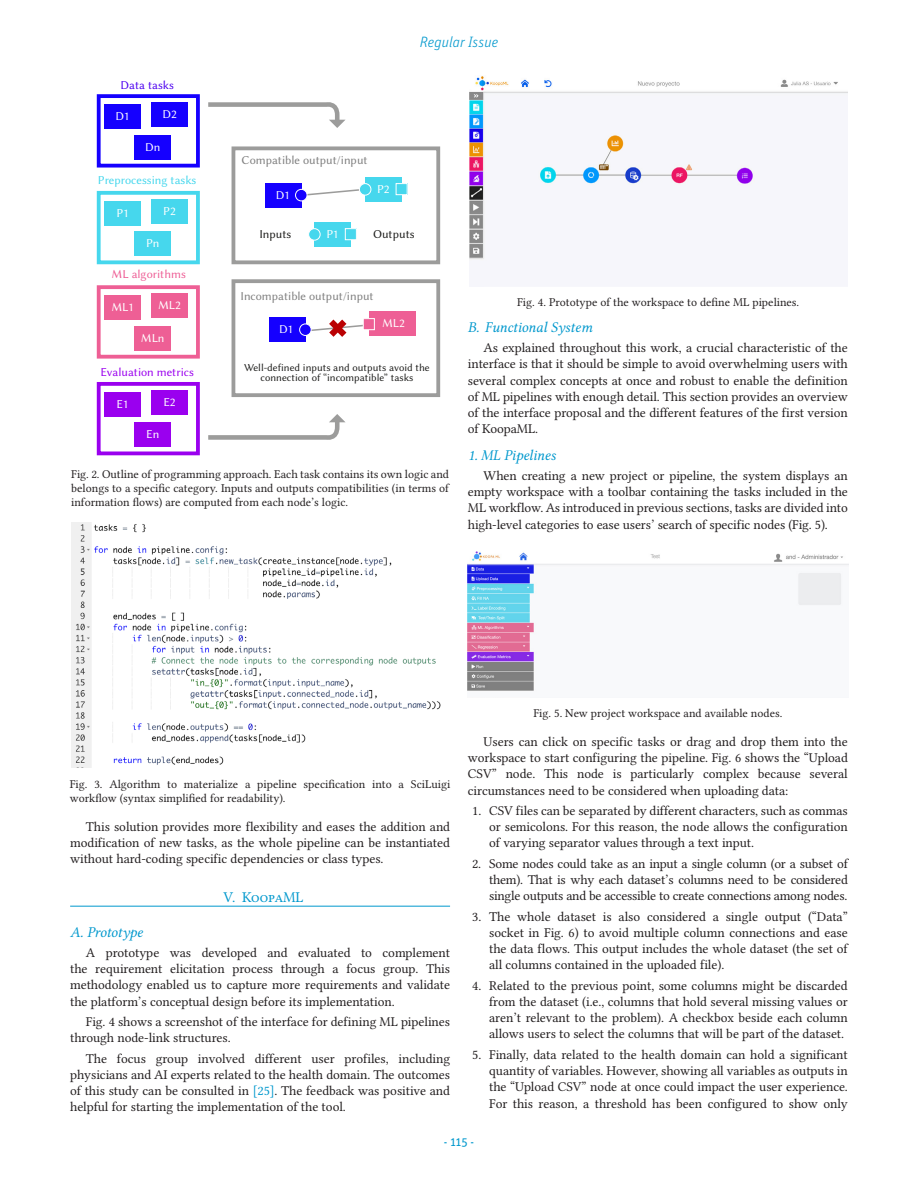
<style>
.page{position:relative;width:918px;height:1188px;background:#fff}
.page>*{position:absolute;margin:0;border:0;box-sizing:border-box;transform-origin:0 0}
.t1{font:italic 15px "Libertinus Serif";letter-spacing:-.005em;color:#0098cd}
.t2{font:italic 300 15px "Unit OT";color:#0098cd}
.t3{font:15px "Libertinus Serif";color:#0098cd}
.Texto{font:13.5px/16.2px "Libertinus Serif";letter-spacing:.02em;color:#231f20;text-align:justify}
.t4{font:12.15px "Libertinus Sans";color:#7f7f7f}
.t5{font:12.15px "Libertinus Sans";color:#fff}
.t6{font:12.15px "Libertinus Sans";color:#46d7ed}
.t7{font:12.15px "Libertinus Sans";color:#9b00ef}
.t8{font:12.15px "Libertinus Sans";color:#1d1d1b}
.t9{font:12.15px "Libertinus Sans";color:#ee5f96}
.t10{font:12.15px "Libertinus Sans";color:#4d00f0}
.PieObjetos_-_izda{font:12px/14.4px "Libertinus Serif";letter-spacing:.06em;color:#231f20;text-align:justify}
.PieObjetos_-_izda-2{font:12px/14.4px "Libertinus Serif";letter-spacing:.025em;color:#231f20}
.PieObjetos_-_Centrado{font:12px "Libertinus Serif";letter-spacing:.025em;color:#231f20}
.PieObjetos_-_Centrado-2{font:12px "Libertinus Serif";color:#231f20}
.t11{font:12px "Unit OT";color:#0098cd}
.t12{font:10.65px/10.6px "Libertinus Sans";color:#1d1d1b;text-align:center}
.s1{color:#0098cd}
</style>
<div class="page">
<hr style="left:70px;top:906px;width:380px;height:1px;background:#0098cd">
<svg style="left:301px;top:188px;width:58px;height:8px"></svg>
<div style="left:105px;top:105px;width:36px;height:24px;background:#1500ff"></div>
<div style="left:151px;top:103px;width:37px;height:24px;background:#1500ff"></div>
<div style="left:134px;top:135px;width:37px;height:24px;background:#1500ff"></div>
<div style="left:265px;top:183px;width:36px;height:24px;background:#1500ff"></div>
<div style="left:97px;top:94px;width:103px;height:74px;border:4px solid #1500ff"></div>
<div style="left:105px;top:201px;width:36px;height:24px;background:#46d7ed"></div>
<div style="left:151px;top:199px;width:37px;height:24px;background:#46d7ed"></div>
<div style="left:134px;top:232px;width:37px;height:24px;background:#46d7ed"></div>
<div style="left:97px;top:191px;width:103px;height:73px;border:4px solid #46d7ed"></div>
<div style="left:232px;top:146px;width:208px;height:118px;border:4px solid #9c9c9b"></div>
<div style="left:232px;top:279px;width:208px;height:118px;border:4px solid #9c9c9b"></div>
<div style="left:105px;top:296px;width:36px;height:24px;background:#ee5f95"></div>
<div style="left:151px;top:294px;width:37px;height:24px;background:#ee5f95"></div>
<div style="left:134px;top:326px;width:37px;height:24px;background:#ee5f95"></div>
<div style="left:97px;top:285px;width:103px;height:74px;border:4px solid #ee5f95"></div>
<div style="left:105px;top:392px;width:36px;height:24px;background:#9a00ef"></div>
<div style="left:151px;top:390px;width:37px;height:24px;background:#9a00ef"></div>
<div style="left:134px;top:423px;width:37px;height:24px;background:#9a00ef"></div>
<div style="left:97px;top:382px;width:103px;height:73px;border:4px solid #9a00ef"></div>
<div style="left:296px;top:189px;width:11px;height:12px;background:#1500ff;border-radius:50%"></div>
<div style="left:295px;top:189px;width:12px;height:12px;border:1px solid #fff;border-radius:50%"></div>
<div style="left:269px;top:318px;width:36px;height:24px;background:#1500ff"></div>
<div style="left:299px;top:324px;width:13px;height:12px;border:1px solid #fff;border-radius:50%"></div>
<div style="left:365px;top:177px;width:37px;height:24px;background:#46d7ed"></div>
<div style="left:359px;top:184px;width:12px;height:11px;background:#46d7ed;border-radius:50%"></div>
<div style="left:359px;top:183px;width:12px;height:13px;border:1px solid #fff;border-radius:50%"></div>
<div style="left:396px;top:184px;width:11px;height:11px;background:#46d7ed"></div>
<div style="left:396px;top:183px;width:12px;height:12px;border:1px solid #fff"></div>
<div style="left:314px;top:222px;width:37px;height:24px;background:#46d7ed"></div>
<div style="left:309px;top:229px;width:11px;height:11px;background:#46d7ed;border-radius:50%"></div>
<div style="left:308px;top:228px;width:13px;height:13px;border:1px solid #fff;border-radius:50%"></div>
<div style="left:345px;top:229px;width:11px;height:11px;background:#46d7ed"></div>
<div style="left:345px;top:228px;width:12px;height:12px;border:1px solid #fff"></div>
<div style="left:369px;top:312px;width:46px;height:24px;background:#ee5f95"></div>
<div style="left:363px;top:319px;width:11px;height:11px;background:#ee5f95"></div>
<div style="left:363px;top:318px;width:12px;height:12px;border:1px solid #fff"></div>
<svg style="left:301px;top:317px;width:66px;height:25px"></svg>
<svg style="left:208px;top:102px;width:138px;height:26px"></svg>
<svg style="left:208px;top:414px;width:138px;height:26px"></svg>
<img style="left:71px;top:522px;width:370px;height:245px">
<img style="left:468px;top:551px;width:380px;height:140px">
<img style="left:469px;top:76px;width:378px;height:184px">
<p class="t10" style="left:120px;top:78px;width:55px">Data tasks</p>
<p class="t5" style="left:116px;top:109px;width:16px">D1</p>
<p class="t5" style="left:162px;top:107px;width:16px">D2</p>
<p class="t5" style="left:145px;top:140px;width:17px">Dn</p>
<p class="t6" style="left:98px;top:173px;width:100px">Preprocessing tasks</p>
<p class="t5" style="left:117px;top:206px;width:14px">P1</p>
<p class="t5" style="left:163px;top:204px;width:14px">P2</p>
<p class="t5" style="left:146px;top:236px;width:15px">Pn</p>
<p class="t9" style="left:112px;top:267px;width:76px">ML algorithms</p>
<p class="t5" style="left:111px;top:300px;width:24px">ML1</p>
<p class="t5" style="left:158px;top:298px;width:24px">ML2</p>
<p class="t2" style="left:420px;top:33px;width:80px">Regular Issue</p>
<p class="t4" style="left:242px;top:153px;width:128px">Compatible output/input</p>
<p class="t5" style="left:276px;top:188px;width:16px">D1</p>
<p class="t5" style="left:377px;top:182px;width:14px">P2</p>
<p class="t8" style="left:259px;top:227px;width:34px">Inputs</p>
<p class="t5" style="left:326px;top:227px;width:14px">P1</p>
<p class="t8" style="left:373px;top:227px;width:43px">Outputs</p>
<p class="t4" style="left:240px;top:289px;width:135px">Incompatible output/input</p>
<p class="PieObjetos_-_Centrado" style="left:517px;top:294px;width:284px">Fig. 4. Prototype of the workspace to define ML pipelines.</p>
<p class="t5" style="left:141px;top:331px;width:25px">MLn</p>
<p class="t7" style="left:100px;top:365px;width:95px">Evaluation metrics</p>
<p class="t5" style="left:279px;top:322px;width:16px">D1</p>
<p class="t5" style="left:382px;top:316px;width:24px">ML2</p>
<p class="t12" style="left:244px;top:362px;width:187px">Well-defined inputs and outputs avoid the connection of “incompatible” tasks</p>
<p class="t5" style="left:117px;top:397px;width:14px">E1</p>
<p class="t5" style="left:163px;top:395px;width:14px">E2</p>
<p class="t5" style="left:146px;top:427px;width:15px">En</p>
<p class="PieObjetos_-_izda" style="left:71px;top:466px;width:380px">Fig. 2. Outline of programming approach. Each task contains its own logic and belongs to a specific category. Inputs and outputs compatibilities (in terms of information flows) are computed from each node’s logic.</p>
<p class="t1" style="left:468px;top:318px;width:124px">B. Functional System</p>
<p class="Texto" style="left:468px;top:339px;width:381px;text-indent:16px">As explained throughout this work, a crucial characteristic of the interface is that it should be simple to avoid overwhelming users with several complex concepts at once and robust to enable the definition of ML pipelines with enough detail. This section provides an overview of the interface proposal and the different features of the first version of KoopaML.</p>
<p class="t1" style="left:468px;top:446px;width:89px">1. ML Pipelines</p>
<p class="Texto" style="left:468px;top:467px;width:381px;text-indent:16px">When creating a new project or pipeline, the system displays an empty workspace with a toolbar containing the tasks included in the ML workflow. As introduced in previous sections, tasks are divided into high-level categories to ease users’ search of specific nodes (Fig. 5).</p>
<p class="PieObjetos_-_izda-2" style="left:70px;top:776px;width:382px">Fig. 3. Algorithm to materialize a pipeline specification into a SciLuigi workflow (syntax simplified for readability).</p>
<p class="Texto" style="left:70px;top:818px;width:381px;text-indent:16px">This solution provides more flexibility and eases the addition and modification of new tasks, as the whole pipeline can be instantiated without hard-coding specific dependencies or class types.</p>
<p class="t3" style="left:224px;top:888px;width:81px">V. KoopaML</p>
<p class="t1" style="left:70px;top:923px;width:74px">A. Prototype</p>
<p class="Texto" style="left:70px;top:944px;width:381px;text-indent:16px">A prototype was developed and evaluated to complement the requirement elicitation process through a focus group. This methodology enabled us to capture more requirements and validate the platform’s conceptual design before its implementation.</p>
<p class="Texto" style="left:70px;top:1013px;width:381px;text-indent:16px">Fig. 4 shows a screenshot of the interface for defining ML pipelines through node-link structures.</p>
<p class="Texto" style="left:70px;top:1050px;width:381px;text-indent:16px">The focus group involved different user profiles, including physicians and AI experts related to the health domain. The outcomes of this study can be consulted in <span class="s1">[25]</span>. The feedback was positive and helpful for starting the implementation of the tool.</p>
<p class="PieObjetos_-_Centrado-2" style="left:533px;top:706px;width:250px">Fig. 5. New project workspace and available nodes.</p>
<p class="Texto" style="left:468px;top:733px;width:381px;text-indent:16px">Users can click on specific tasks or drag and drop them into the workspace to start configuring the pipeline. Fig. 6 shows the “Upload CSV” node. This node is particularly complex because several circumstances need to be considered when uploading data:</p>
<p class="Texto" style="left:489px;top:802px;width:360px;text-indent:-17px">1. CSV files can be separated by different characters, such as commas or semicolons. For this reason, the node allows the configuration of varying separator values through a text input.</p>
<p class="Texto" style="left:489px;top:855px;width:361px;text-indent:-17px">2. Some nodes could take as an input a single column (or a subset of them). That is why each dataset’s columns need to be considered single outputs and be accessible to create connections among nodes.</p>
<p class="Texto" style="left:489px;top:908px;width:361px;text-indent:-17px">3. The whole dataset is also considered a single output (“Data” socket in Fig. 6) to avoid multiple column connections and ease the data flows. This output includes the whole dataset (the set of all columns contained in the uploaded file).</p>
<p class="Texto" style="left:489px;top:977px;width:360px;text-indent:-17px">4. Related to the previous point, some columns might be discarded from the dataset (i.e., columns that hold several missing values or aren’t relevant to the problem). A checkbox beside each column allows users to select the columns that will be part of the dataset.</p>
<p class="Texto" style="left:489px;top:1046px;width:360px;text-indent:-17px">5. Finally, data related to the health domain can hold a significant quantity of variables. However, showing all variables as outputs in the “Upload CSV” node at once could impact the user experience.<br>For this reason, a threshold has been configured to show only</p>
<p class="t11" style="left:444px;top:1135px;width:32px">- 115 -</p>
</div>
